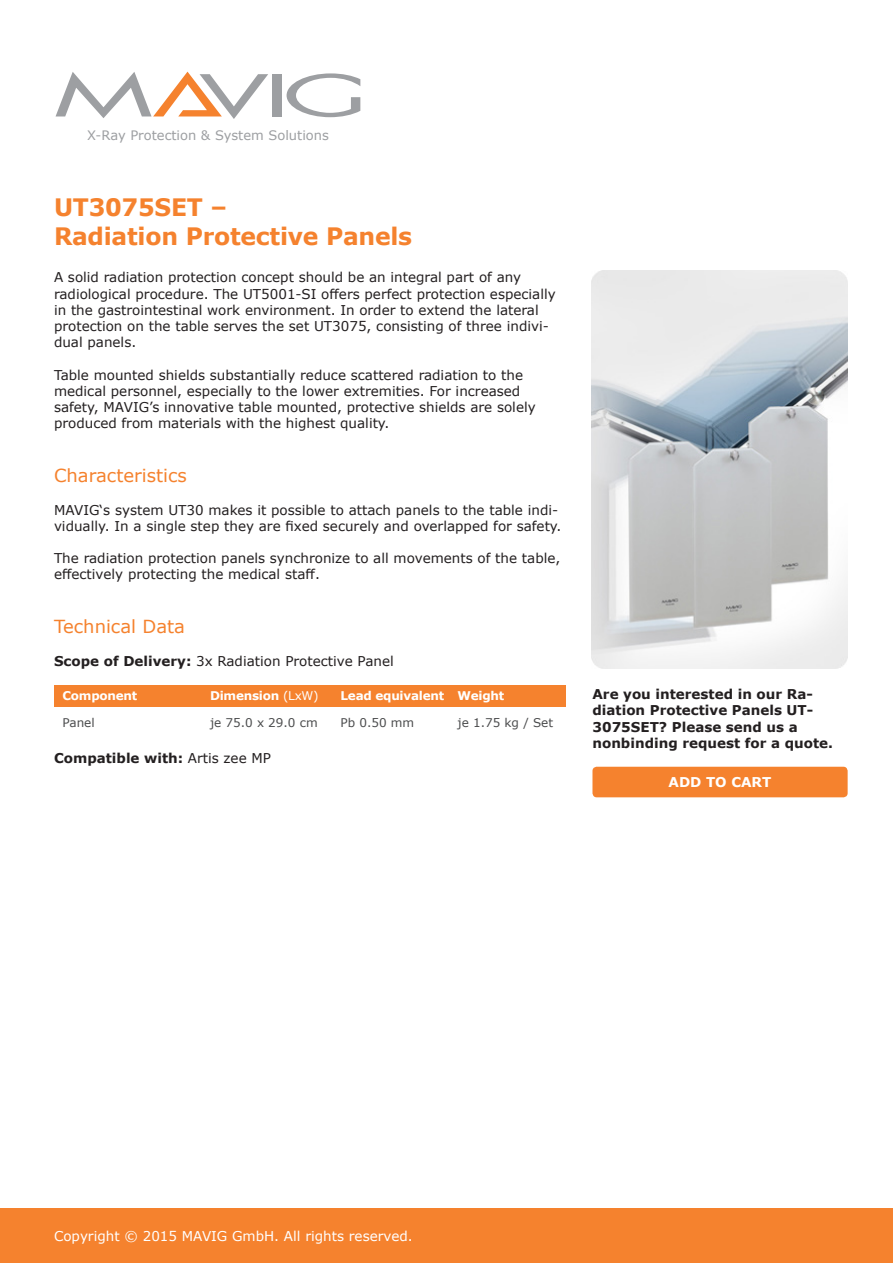
<style>
.page{position:relative;width:893px;height:1263px;background:#fff}
.page>*{position:absolute;margin:0;border:0;box-sizing:border-box;transform-origin:0 0}
.t1{font:700 24px/28.8px "Verdana";letter-spacing:-.01em;color:#f5822e}
.t2{font:18px "Verdana";color:#f5822e}
.t3{font:13.5px/16.2px "Verdana";color:#231f20}
.t4{font:700 13.5px/16.2px "Verdana";color:#231f20}
.t5{font:13.5px "Verdana";color:#fff}
.t6{font:700 13.5px "Verdana";color:#fff}
.t7{font:13.05px "Verdana";color:#9d9fa2}
.t8{font:700 12px "Verdana";letter-spacing:-.02em;color:#fff}
.t9{font:12px "Verdana";color:#4b4c4d}
.s1{font-weight:700}
.s2{font-weight:400}
</style>
<div class="page">
<div style="left:0;top:1209px;width:893px;height:54px;background:#f5822e"></div>
<div style="left:272px;top:74px;width:10px;height:42px;background:#9d9fa2"></div>
<svg style="left:287px;top:73px;width:73px;height:44px"></svg>
<svg style="left:56px;top:72px;width:212px;height:47px"></svg>
<div style="left:592px;top:767px;width:256px;height:30px;background:#f5822e;border-radius:4px"></div>
<img style="left:591px;top:270px;width:256px;height:398px">
<div style="left:54px;top:686px;width:512px;height:21px;background:#f5822e"></div>
<p class="t7" style="left:87px;top:126px;width:243px">X-Ray Protection &amp; System Solutions</p>
<h1 class="t1" style="left:54px;top:192px;width:360px">UT3075SET –<br>Radiation Protective Panels</h1>
<p class="t3" style="left:54px;top:269px;width:503px">A solid radiation protection concept should be an integral part of any radiological procedure. The UT5001-SI offers perfect protection especially in the gastrointestinal work environment. In order to extend the lateral protection on the table serves the set UT3075, consisting of three indivi&shy;dual panels.</p>
<p class="t3" style="left:54px;top:366px;width:483px">Table mounted shields substantially reduce scattered radiation to the medical personnel, especially to the lower extremities. For increased safety, MAVIG’s innovative table mounted, protective shields are solely produced from materials with the highest quality.</p>
<h2 class="t2" style="left:54px;top:463px;width:134px">Characteristics</h2>
<p class="t3" style="left:54px;top:501px;width:509px">MAVIG‘s system UT30 makes it possible to attach panels to the table indi&shy;vidually. In a single step they are fixed securely and overlapped for safety.</p>
<p class="t3" style="left:54px;top:550px;width:508px">The radiation protection panels synchronize to all movements of the table, effectively protecting the medical staff.</p>
<h2 class="t2" style="left:54px;top:614px;width:133px">Technical Data</h2>
<p class="t3" style="left:54px;top:653px;width:341px"><span class="s1">Scope of Delivery:</span> 3x Radiation Protective Panel</p>
<p class="t8" style="left:63px;top:687px;width:76px">Component</p>
<p class="t8" style="left:210px;top:687px;width:110px">Dimension <span class="s2">(LxW)</span></p>
<p class="t8" style="left:341px;top:687px;width:165px">Lead equivalent Weight</p>
<p class="t9" style="left:63px;top:714px;width:34px">Panel</p>
<p class="t9" style="left:210px;top:714px;width:109px">je 75.0 x 29.0 cm</p>
<p class="t9" style="left:341px;top:714px;width:75px">Pb 0.50 mm</p>
<p class="t9" style="left:458px;top:714px;width:97px">je 1.75 kg / Set</p>
<p class="t4" style="left:54px;top:750px;width:218px">Compatible with: <span class="s2">Artis zee MP</span></p>
<p class="t4" style="left:592px;top:686px;width:242px">Are you interested in our Ra&shy;diation Protective Panels UT-<br>3075SET? Please send us a nonbinding request for a quote.</p>
<p class="t6" style="left:669px;top:773px;width:104px">ADD TO CART</p>
<p class="t5" style="left:54px;top:1227px;width:360px">Copyright © 2015 MAVIG GmbH. All rights reserved.</p>
</div>
